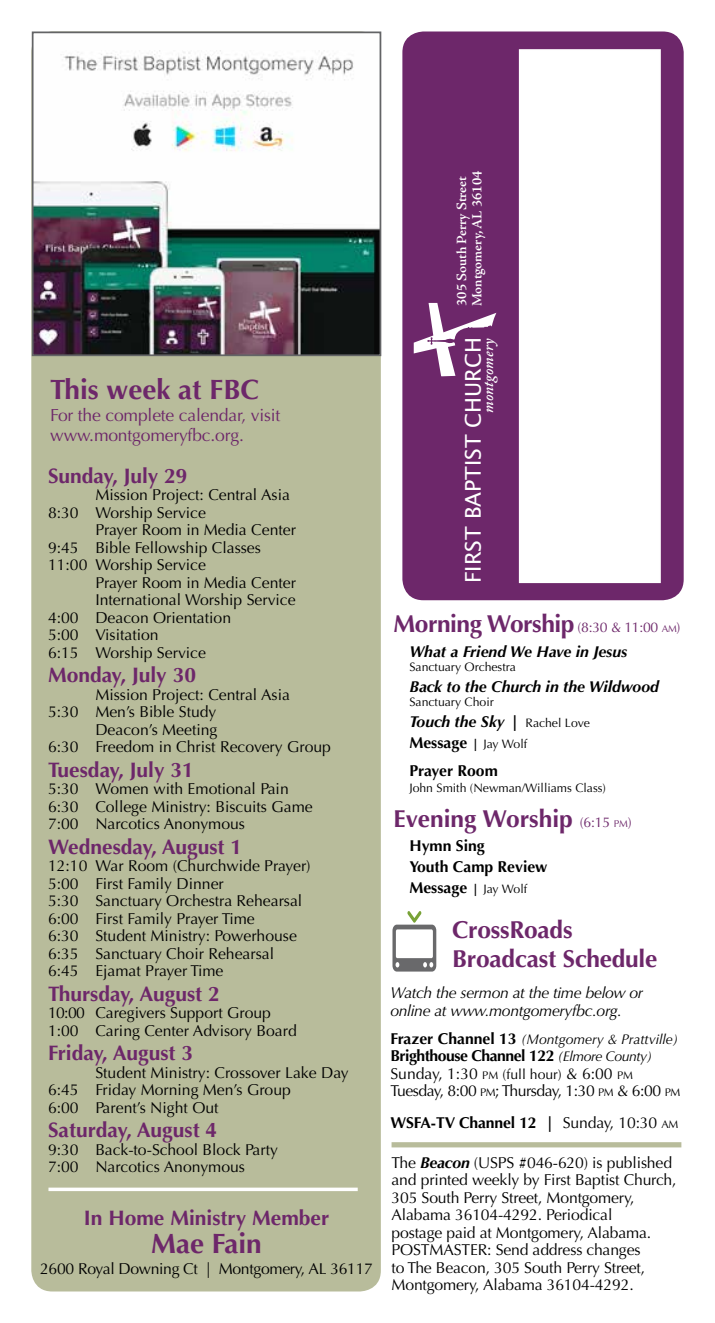
<style>
.page{position:relative;width:715px;height:1323px;background:#fff}
.page>*{position:absolute;margin:0;border:0;box-sizing:border-box;transform-origin:0 0}
.t1{font:700 28px "Optima";color:#6d276a}
.t2{font:700 24.5px/29.4px "Optima";letter-spacing:-.01em;color:#6d276a}
.t3{font:21.7px "Lucida Sans";color:#fff}
.t4{font:700 21px "Optima";color:#6d276a}
.t5{font:17.5px/19.2px "Optima";letter-spacing:-.01em;color:#6d276a}
.t6{font:15.75px/17.5px "Optima";color:#000}
.t7{font:15.75px/17.5px "Optima";letter-spacing:-.03em;color:#000}
.t8{font:700 15.75px/21px "Optima";color:#000}
.t9{font:italic 15.75px/17.5px "Optima";letter-spacing:-.02em;color:#000}
.t10{font:italic 700 15.75px "Optima";color:#000}
.t11{font:15.75px "Optima";letter-spacing:-.02em;color:#000}
.t12{font:italic 600 15.22px "Adobe Caslon Pro";color:#fff}
.t13{font:600 14.17px/15.6px "Adobe Jenson Pro";letter-spacing:-.005em;color:#fff}
.t14{font:italic 14px "Optima";color:#000}
.t15{font:12.25px/21px "Optima";color:#000}
.s1{font-weight:400;font-size:14px}
.s2{font-weight:400;font-size:9.8px}
.s3{font-weight:700;font-style:italic;font-size:15.75px}
.s4{font-weight:700;font-size:15.75px}
.s5{font-weight:700;font-style:italic}
.s6{font-style:italic;font-size:12.25px}
.s7{font-weight:400;font-size:12.25px}
.s8{font-weight:700;font-style:normal;font-size:15.75px}
.s9{font-weight:700}
.s10{font-style:italic;font-size:14px}
.s11{font-size:11.03px}
.s12{font-size:14px}
.s13{font-style:inherit}
.s14{font-weight:400}
.s15{font-weight:400;font-size:11.03px}
</style>
<div class="page">
<div style="left:31px;top:32px;width:349px;height:1260px;background:#b8bc9b;border-radius:21px"></div>
<hr style="left:48px;top:1188px;width:309px;height:3px;background:#fff">
<div style="left:391px;top:1142px;width:289px;height:5px;background:#b8bc9b"></div>
<div style="left:402px;top:32px;width:281px;height:568px;background:#6d276a;border-radius:21px"></div>
<div style="left:518px;top:49px;width:142px;height:534px;background:#fff;border:2px solid #fff"></div>
<svg style="left:413px;top:303px;width:83px;height:73px"></svg>
<svg style="left:392px;top:911px;width:44px;height:61px"></svg>
<img style="left:35px;top:35px;width:343px;height:318px">
<div style="left:32px;top:32px;width:349px;height:324px;border:2px solid #636466"></div>
<h1 class="t1" style="left:50px;top:373px;width:210px">This week at FBC</h1>
<p class="t5" style="left:50px;top:406px;width:231px">For the complete calendar, visit www.montgomeryfbc.org.</p>
<h3 class="t4" style="left:48px;top:463px;width:141px">Sunday, July 29</h3>
<p class="t6" style="left:48px;top:486px;width:243px;text-indent:47px">Mission Project: Central Asia<br>8:30 Worship Service</p>
<p class="t6" style="left:48px;top:521px;width:249px;text-indent:47px">Prayer Room in Media Center<br>9:45 Bible Fellowship Classes<br>11:00 Worship Service</p>
<p class="t6" style="left:95px;top:574px;width:202px">Prayer Room in Media Center</p>
<p class="t6" style="left:95px;top:591px;width:202px">International Worship Service</p>
<p class="t6" style="left:48px;top:609px;width:184px">4:00 Deacon Orientation</p>
<p class="t6" style="left:48px;top:626px;width:112px">5:00 Visitation</p>
<p class="t6" style="left:48px;top:644px;width:159px">6:15 Worship Service</p>
<h3 class="t4" style="left:48px;top:663px;width:149px">Monday, July 30</h3>
<p class="t6" style="left:95px;top:686px;width:196px">Mission Project: Central Asia</p>
<p class="t6" style="left:48px;top:703px;width:169px">5:30 Men’s Bible Study</p>
<p class="t6" style="left:95px;top:721px;width:123px">Deacon’s Meeting</p>
<p class="t6" style="left:48px;top:738px;width:284px">6:30 Freedom in Christ Recovery Group</p>
<h3 class="t4" style="left:48px;top:757px;width:147px">Tuesday, July 31</h3>
<p class="t6" style="left:48px;top:780px;width:266px">5:30 Women with Emotional Pain<br>6:30 College Ministry: Biscuits Game<br>7:00 Narcotics Anonymous</p>
<h3 class="t4" style="left:48px;top:834px;width:195px">Wednesday, August 1</h3>
<p class="t6" style="left:48px;top:857px;width:264px">12:10 War Room (Churchwide Prayer)<br>5:00 First Family Dinner<br>5:30 Sanctuary Orchestra Rehearsal<br>6:00 First Family Prayer Time<br>6:30 Student Ministry: Powerhouse<br>6:35 Sanctuary Choir Rehearsal<br>6:45 Ejamat Prayer Time</p>
<h3 class="t4" style="left:48px;top:981px;width:173px">Thursday, August 2</h3>
<p class="t6" style="left:48px;top:1004px;width:250px">10:00 Caregivers Support Group<br>1:00 Caring Center Advisory Board</p>
<h3 class="t4" style="left:48px;top:1041px;width:146px">Friday, August 3</h3>
<p class="t6" style="left:48px;top:1064px;width:302px;text-indent:47px">Student Ministry: Crossover Lake Day<br>6:45 Friday Morning Men’s Group<br>6:00 Parent’s Night Out</p>
<h3 class="t4" style="left:48px;top:1118px;width:171px">Saturday, August 4</h3>
<p class="t6" style="left:48px;top:1141px;width:231px">9:30 Back-to-School Block Party<br>7:00 Narcotics Anonymous</p>
<h3 class="t4" style="left:84px;top:1205px;width:247px">In Home Ministry Member</h3>
<h1 class="t1" style="left:151px;top:1227px;width:112px">Mae Fain</h1>
<p class="t11" style="left:40px;top:1259px;width:334px">2600 Royal Downing Ct | Montgomery, AL 36117</p>
<p class="t13" style="left:454px;top:306px;width:137px;rotate:-90deg">305 South Perry Street<br>Montgomery, AL 36104</p>
<h3 class="t3" style="left:460px;top:583px;width:248px;rotate:-90deg">FIRST BAPTIST CHURCH</h3>
<p class="t12" style="left:478px;top:413px;width:77px;rotate:-90deg">montgomery</p>
<h2 class="t2" style="left:393px;top:610px;width:288px">Morning Worship <span class="s1">(8:30 &amp; 11:00</span> <span class="s2">AM</span><span class="s1">)</span></h2>
<p class="t10" style="left:409px;top:642px;width:219px">What a Friend We Have in Jesus</p>
<p class="t15" style="left:409px;top:656px;width:108px">Sanctuary Orchestra</p>
<p class="t10" style="left:409px;top:677px;width:251px">Back to the Church in the Wildwood</p>
<p class="t15" style="left:409px;top:691px;width:86px">Sanctuary Choir</p>
<p class="t15" style="left:409px;top:712px;width:182px"><span class="s3">Touch the Sky |</span> Rachel Love<br><span class="s4">Message</span> <span class="s5">|</span> Jay Wolf</p>
<p class="t8" style="left:409px;top:760px;width:90px">Prayer Room</p>
<p class="t15" style="left:409px;top:777px;width:198px">John Smith (Newman/Williams Class)</p>
<h2 class="t2" style="left:393px;top:804px;width:239px">Evening Worship <span class="s1">(6:15</span> <span class="s2">PM</span><span class="s1">)</span></h2>
<p class="t8" style="left:409px;top:836px;width:140px">Hymn Sing<br>Youth Camp Review<br>Message <span class="s6">|</span> <span class="s7">Jay Wolf</span></p>
<h2 class="t2" style="left:451px;top:915px;width:207px">CrossRoads<br>Broadcast Schedule</h2>
<p class="t9" style="left:390px;top:984px;width:254px">Watch the sermon at the time below or online at www.montgomeryfbc.org.</p>
<p class="t14" style="left:390px;top:1031px;width:289px"><span class="s8">Frazer Channel 13</span> (Montgomery &amp; Prattville)</p>
<p class="t7" style="left:390px;top:1048px;width:291px"><span class="s9">Brighthouse Channel 122</span> <span class="s10">(Elmore County)<br></span>Sunday, 1:30 <span class="s11">PM</span> <span class="s12">(full hour)</span> &amp; 6:00 <span class="s11">PM<br></span>Tuesday, 8:00 <span class="s11">PM</span><span class="s13">;</span> Thursday, 1:30 <span class="s11">PM</span> &amp; 6:00 <span class="s11">PM</span></p>
<p class="t8" style="left:390px;top:1112px;width:289px">WSFA-TV Channel 12 | <span class="s14">Sunday, 10:30</span> <span class="s15">AM</span></p>
<p class="t6" style="left:391px;top:1154px;width:286px">The <span class="s5">Beacon</span> (USPS #046-620) is published and printed weekly by First Baptist Church, 305 South Perry Street, Montgomery, Alabama 36104-4292. Periodical<br>postage paid at Montgomery, Alabama.<br>POSTMASTER: Send address changes<br>to The Beacon, 305 South Perry Street, Montgomery, Alabama 36104-4292.</p>
</div>
